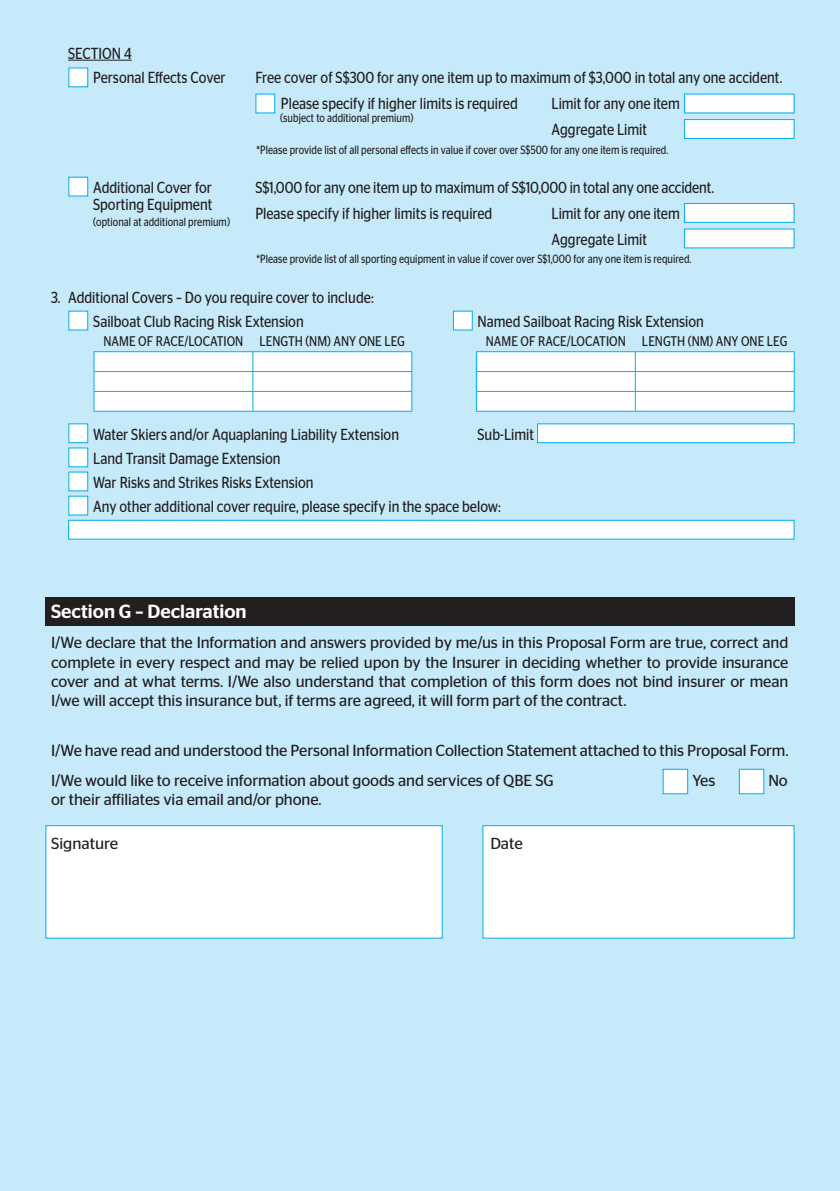
<style>
.page{position:relative;width:840px;height:1191px;background:#fff}
.page>*{position:absolute;margin:0;border:0;box-sizing:border-box;transform-origin:0 0}
.t1{font:500 19px "Stag Sans";color:#fff}
.t2{font:16px/24px "Stag Sans";color:#231f20;scale:.85 1}
.t3{font:16px/19.2px "Stag Sans";color:#231f20;text-align:justify}
.t4{font:14px "Stag Sans";color:#231f20;scale:.85 1}
.t5{font:12px "Stag Sans";letter-spacing:.005em;color:#231f20;scale:.8 1}
</style>
<div class="page">
<div style="left:0;top:0;width:839px;height:1191px;background:#c6eafa"></div>
<div style="left:45px;top:597px;width:749px;height:28px;background:#231f20"></div>
<div style="left:45px;top:825px;width:397px;height:113px;background:#fff;border:1px solid #00aeef"></div>
<div style="left:482px;top:825px;width:312px;height:113px;background:#fff;border:1px solid #00aeef"></div>
<div style="left:255px;top:94px;width:20px;height:19px;background:#fff"></div>
<div style="left:68px;top:67px;width:20px;height:20px;background:#fff"></div>
<div style="left:68px;top:177px;width:20px;height:19px;background:#fff"></div>
<div style="left:68px;top:311px;width:20px;height:19px;background:#fff"></div>
<div style="left:68px;top:423px;width:20px;height:20px;background:#fff"></div>
<div style="left:68px;top:520px;width:726px;height:19px;background:#fff;border:1px solid #00aeef"></div>
<div style="left:683px;top:94px;width:111px;height:19px;background:#fff"></div>
<div style="left:683px;top:119px;width:111px;height:20px;background:#fff;border:1px solid #00aeef"></div>
<div style="left:683px;top:203px;width:111px;height:20px;background:#fff;border:1px solid #00aeef"></div>
<div style="left:683px;top:228px;width:111px;height:20px;background:#fff"></div>
<div style="left:68px;top:447px;width:20px;height:20px;background:#fff"></div>
<div style="left:68px;top:495px;width:20px;height:20px;background:#fff"></div>
<div style="left:68px;top:471px;width:20px;height:20px;background:#fff"></div>
<hr style="left:94px;top:351px;width:159px;height:1px;background:#00aeef">
<hr style="left:253px;top:351px;width:159px;height:1px;background:#00aeef">
<svg style="left:94px;top:352px;width:318px;height:59px"></svg>
<hr style="left:94px;top:411px;width:159px;height:1px;background:#00aeef">
<hr style="left:253px;top:411px;width:159px;height:1px;background:#00aeef">
<hr style="left:476px;top:351px;width:159px;height:1px;background:#00aeef">
<hr style="left:635px;top:351px;width:159px;height:1px;background:#00aeef">
<svg style="left:476px;top:352px;width:318px;height:59px"></svg>
<hr style="left:476px;top:411px;width:159px;height:1px;background:#00aeef">
<hr style="left:635px;top:411px;width:159px;height:1px;background:#00aeef">
<div style="left:452px;top:311px;width:20px;height:19px;background:#fff"></div>
<div style="left:536px;top:423px;width:258px;height:20px;background:#fff;border:1px solid #00aeef"></div>
<hr style="left:68px;top:60px;width:64px;height:1px;background:#231f20">
<div style="left:662px;top:768px;width:25px;height:26px;background:#fff"></div>
<div style="left:738px;top:768px;width:26px;height:26px;background:#fff;border:1px solid #00aeef"></div>
<p class="t2" style="left:93px;top:41px;width:157px;text-indent:-25px">SECTION 4<br>Personal Effects Cover</p>
<p class="t2" style="left:281px;top:64px;width:591px;line-height:26px;text-indent:-26px">Free cover of S$300 for any one item up to maximum of $3,000 in total any one accident.<br>Please specify if higher limits is required</p>
<p class="t2" style="left:551px;top:90px;width:152px;line-height:26px">Limit for any one item<br>Aggregate Limit</p>
<p class="t5" style="left:280px;top:111px;width:168px">(subject to additional premium)</p>
<p class="t5" style="left:256px;top:143px;width:516px">*Please provide list of all personal effects in value if cover over S$500 for any one item is required.</p>
<p class="t2" style="left:93px;top:175px;width:141px">Additional Cover for</p>
<p class="t2" style="left:255px;top:175px;width:541px">S$1,000 for any one item up to maximum of S$10,000 in total any one accident.</p>
<p class="t2" style="left:93px;top:192px;width:142px">Sporting Equipment</p>
<p class="t2" style="left:255px;top:201px;width:280px">Please specify if higher limits is required</p>
<p class="t2" style="left:551px;top:200px;width:152px;line-height:26px">Limit for any one item<br>Aggregate Limit</p>
<p class="t5" style="left:93px;top:215px;width:172px">(optional at additional premium)</p>
<p class="t5" style="left:256px;top:252px;width:545px">*Please provide list of all sporting equipment in value if cover over S$1,000 for any one item is required.</p>
<p class="t2" style="left:93px;top:285px;width:331px;text-indent:-42px">3. Additional Covers – Do you require cover to include:<br>Sailboat Club Racing Risk Extension</p>
<p class="t2" style="left:477px;top:309px;width:268px">Named Sailboat Racing Risk Extension</p>
<p class="t4" style="left:103px;top:333px;width:356px">NAME OF RACE/LOCATION LENGTH (NM) ANY ONE LEG</p>
<p class="t4" style="left:485px;top:333px;width:356px">NAME OF RACE/LOCATION LENGTH (NM) ANY ONE LEG</p>
<p class="t2" style="left:93px;top:422px;width:361px">Water Skiers and/or Aquaplaning Liability Extension</p>
<p class="t2" style="left:477px;top:422px;width:68px">Sub-Limit</p>
<p class="t2" style="left:93px;top:446px;width:481px">Land Transit Damage Extension<br>War Risks and Strikes Risks Extension<br>Any other additional cover require, please specify in the space below:</p>
<p class="t1" style="left:51px;top:600px;width:197px">Section G – Declaration</p>
<p class="t3" style="left:51px;top:633px;width:738px">I/We declare that the Information and answers provided by me/us in this Proposal Form are true, correct and complete in every respect and may be relied upon by the Insurer in deciding whether to provide insurance cover and at what terms. I/We also understand that completion of this form does not bind insurer or mean I/we will accept this insurance but, if terms are agreed, it will form part of the contract.</p>
<p class="t3" style="left:51px;top:734px;width:738px;line-height:30.6px">I/We have read and understood the Personal Information Collection Statement attached to this Proposal Form.<br>I/We would like to receive information about goods and services of QBE SG</p>
<p class="t3" style="left:692px;top:771px;width:25px">Yes</p>
<p class="t3" style="left:767px;top:771px;width:21px">No</p>
<p class="t3" style="left:51px;top:790px;width:272px">or their affiliates via email and/or phone.</p>
<p class="t3" style="left:51px;top:834px;width:69px">Signature</p>
<p class="t3" style="left:490px;top:834px;width:34px">Date</p>
</div>
